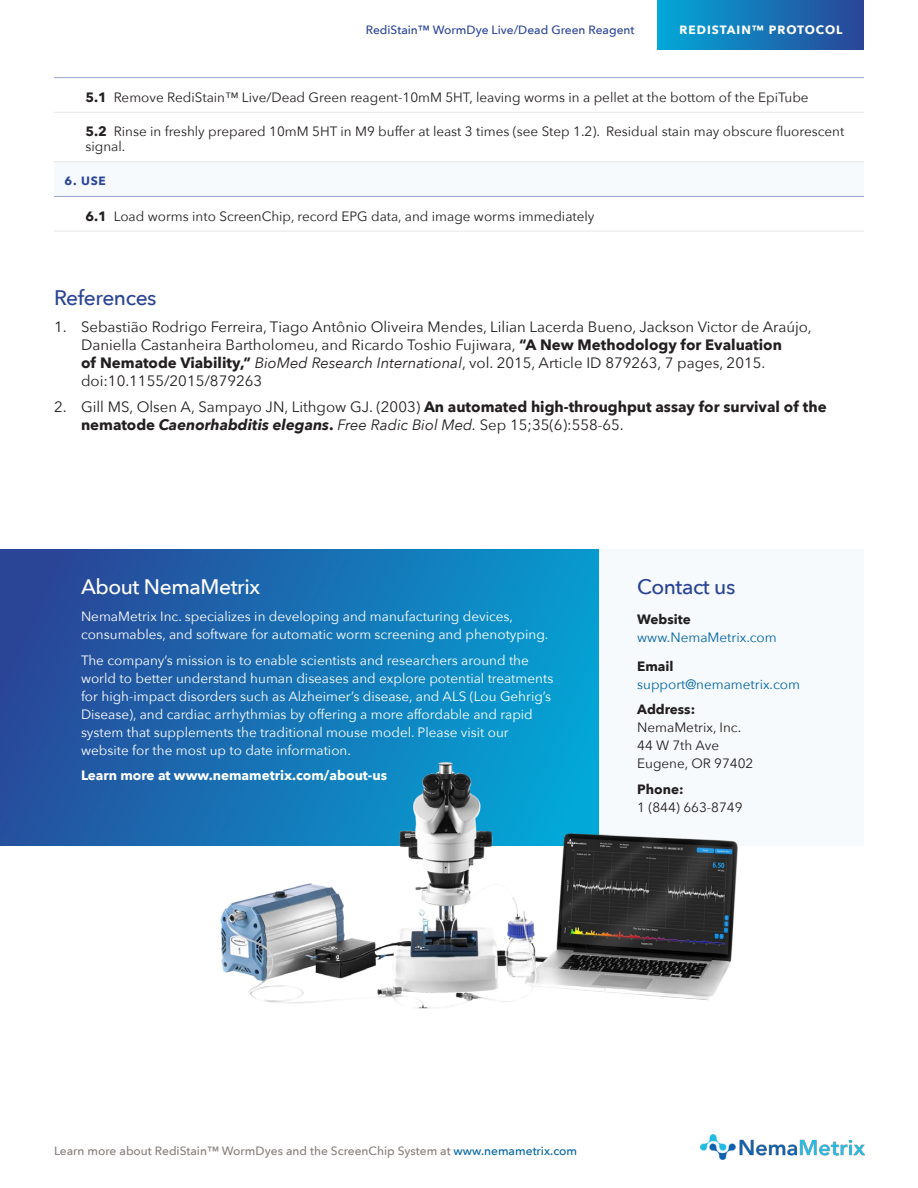
<style>
.page{position:relative;width:918px;height:1188px;background:#fff}
.page>*{position:absolute;margin:0;border:0;box-sizing:border-box;transform-origin:0 0}
.t1{font:500 21px "Avenir Next";letter-spacing:-.02em;color:#2a4496}
.t2{font:500 21px "Avenir Next";letter-spacing:-.02em;color:#fff}
.t3{font:15px/18px "Avenir Next";color:#231f20}
.References{font:13.5px/18px "Avenir Next";color:#fff}
.Table_body{font:13.5px/15px "Avenir Next";color:#231f20}
.References-2{font:13.5px/18px "Avenir Next";color:#231f20}
.References-3{font:13.5px/18px "Avenir Next";color:#0164a4}
.References-4{font:700 13.5px "Avenir Next";color:#fff}
.t4{font:700 13.5px "Avenir Next";color:#231f20}
.t5{font:500 12px "Avenir Next";color:#867f7c}
.t6{font:500 12px "Avenir Next";color:#2a4496}
.t7{font:700 12px "Avenir Next";letter-spacing:.08em;color:#fff}
.Table_Step_Title{font:700 12px "Avenir Next";color:#2a4496}
.s1{font-weight:700}
.s2{font-style:italic}
.s3{font-weight:700;font-style:italic}
.s4{font-weight:700;color:#231f20}
.s5{color:#0164a4}
</style>
<div class="page">
<div style="left:658px;top:0;width:206px;height:50px;background:linear-gradient(to right,#02a8d8,#294597)"></div>
<img style="left:701px;top:1134px;width:163px;height:26px">
<div style="left:0;top:549px;width:599px;height:296px;background:linear-gradient(to right,#294697,#069fd2)"></div>
<div style="left:599px;top:549px;width:265px;height:296px;background:#f6fafc"></div>
<div style="left:54px;top:162px;width:810px;height:34px;background:#f6fafc"></div>
<hr style="left:54px;top:77px;width:810px;height:1px;background:#99a5cd">
<hr style="left:54px;top:196px;width:810px;height:1px;background:#99a5cd">
<hr style="left:54px;top:112px;width:810px;height:1px;background:#e7e6e5">
<hr style="left:54px;top:161px;width:810px;height:1px;background:#e7e6e5">
<hr style="left:54px;top:231px;width:810px;height:1px;background:#e7e6e5">
<img style="left:205px;top:735px;width:533px;height:274px">
<p class="t6" style="left:366px;top:19px;width:270px">RediStain™ WormDye Live/Dead Green Reagent</p>
<p class="t7" style="left:680px;top:19px;width:164px">REDISTAIN™ PROTOCOL</p>
<p class="Table_body" style="left:86px;top:89px;width:725px"><span class="s1">5.1</span> Remove RediStain™ Live/Dead Green reagent-10mM 5HT, leaving worms in a pellet at the bottom of the EpiTube</p>
<p class="Table_body" style="left:86px;top:123px;width:760px"><span class="s1">5.2</span> Rinse in freshly prepared 10mM 5HT in M9 buffer at least 3 times (see Step 1.2). Residual stain may obscure fluorescent signal.</p>
<p class="Table_Step_Title" style="left:64px;top:171px;width:43px">6. USE</p>
<p class="Table_body" style="left:86px;top:208px;width:510px"><span class="s1">6.1</span> Load worms into ScreenChip, record EPG data, and image worms immediately</p>
<p class="t1" style="left:54px;top:280px;width:104px">References</p>
<p class="t3" style="left:81px;top:317px;width:732px;text-indent:-27px">1. Sebastião Rodrigo Ferreira, Tiago Antônio Oliveira Mendes, Lilian Lacerda Bueno, Jackson Victor de Araújo, Daniella Castanheira Bartholomeu, and Ricardo Toshio Fujiwara, <span class="s1">“A New Methodology for Evaluation<br>of Nematode Viability,”</span> <span class="s2">BioMed Research International</span>, vol. 2015, Article ID 879263, 7 pages, 2015. doi:10.1155/2015/879263</p>
<p class="t3" style="left:81px;top:397px;width:747px;text-indent:-27px">2. Gill MS, Olsen A, Sampayo JN, Lithgow GJ. (2003) <span class="s1">An automated high-throughput assay for survival of the nematode</span> <span class="s3">Caenorhabditis elegans</span><span class="s1">.</span> <span class="s2">Free Radic Biol Med.</span> Sep 15;35(6):558-65.</p>
<p class="t2" style="left:81px;top:569px;width:181px">About NemaMetrix</p>
<p class="References" style="left:81px;top:607px;width:469px">NemaMetrix Inc. specializes in developing and manufacturing devices, consumables, and software for automatic worm screening and phenotyping.</p>
<p class="References" style="left:81px;top:651px;width:474px">The company’s mission is to enable scientists and researchers around the world to better understand human diseases and explore potential treatments for high-impact disorders such as Alzheimer’s disease, and ALS (Lou Gehrig’s Disease), and cardiac arrhythmias by offering a more affordable and rapid system that supplements the traditional mouse model. Please visit our website for the most up to date information.</p>
<p class="References-4" style="left:81px;top:764px;width:308px">Learn more at www.nemametrix.com/about-us</p>
<p class="t1" style="left:637px;top:569px;width:100px">Contact us</p>
<p class="t4" style="left:637px;top:608px;width:55px">Website</p>
<p class="References-3" style="left:637px;top:628px;width:141px">www.NemaMetrix.com</p>
<p class="References-3" style="left:637px;top:657px;width:164px"><span class="s4">Email </span>support@nemametrix.com</p>
<p class="References-2" style="left:637px;top:700px;width:118px"><span class="s1">Address:<br></span>NemaMetrix, Inc.<br>44 W 7th Ave<br>Eugene, OR 97402</p>
<p class="References-2" style="left:637px;top:780px;width:107px"><span class="s1">Phone:<br></span>1 (844) 663-8749</p>
<p class="t5" style="left:54px;top:1140px;width:525px">Learn more about RediStain™ WormDyes and the ScreenChip System at <span class="s5">www.nemametrix.com</span></p>
</div>
